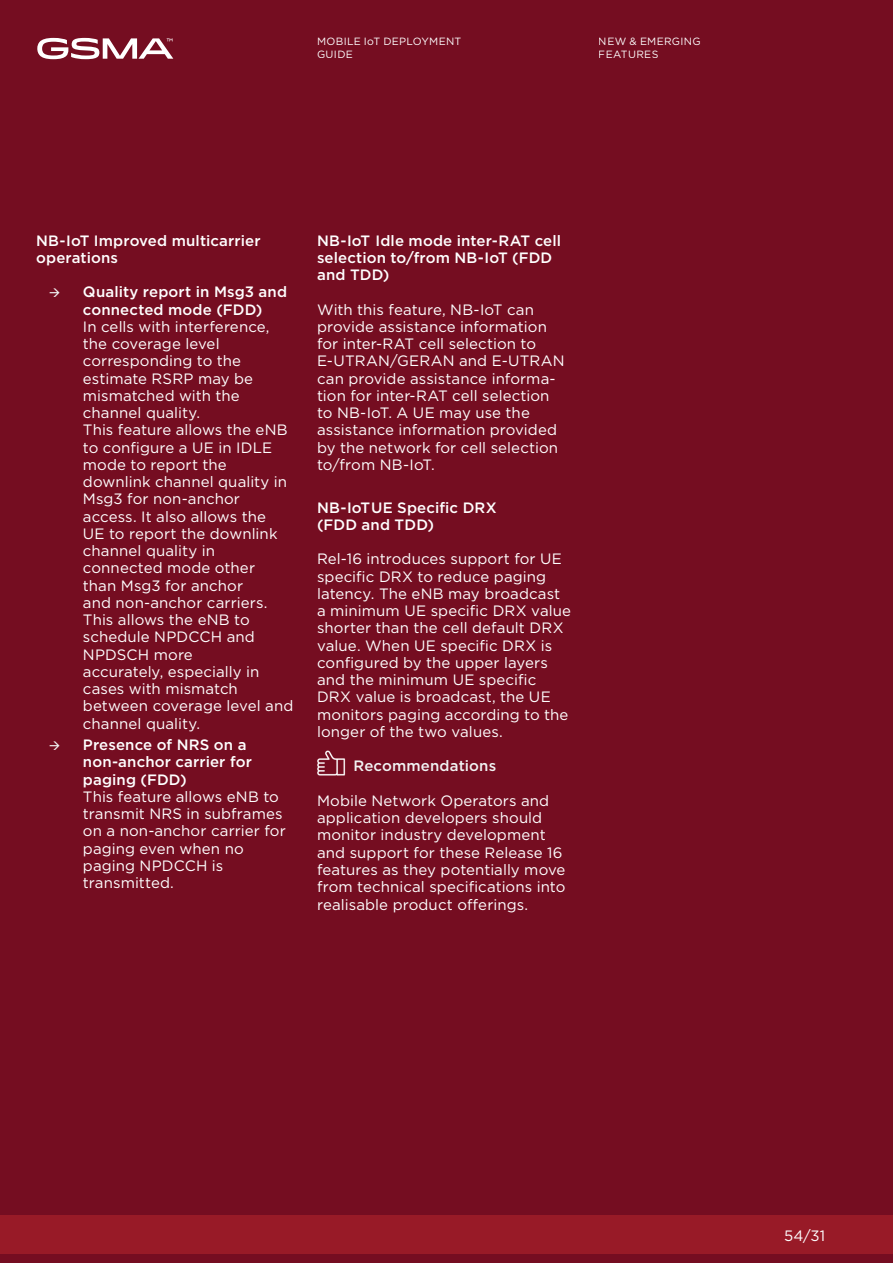
<style>
.page{position:relative;width:893px;height:1263px;background:#fff}
.page>*{position:absolute;margin:0;border:0;box-sizing:border-box;transform-origin:0 0}
.t1{font:15px/17.2px "Gotham";letter-spacing:.005em;color:#fff}
.t2{font:500 15px/17.2px "Gotham";letter-spacing:.01em;color:#fff}
.t3{font:500 15px "Gotham";letter-spacing:.01em;color:#f1f3f3}
.t4{font:10.5px/12.6px "Gotham";letter-spacing:.03em;color:#fff}
</style>
<div class="page">
<div style="left:0;top:0;width:893px;height:1220px;background:#750d21"></div>
<img style="left:317px;top:750px;width:29px;height:26px">
<div style="left:0;top:1215px;width:893px;height:39px;background:#981a27"></div>
<div style="left:0;top:1254px;width:893px;height:9px;background:#750d21"></div>
<svg style="left:37px;top:38px;width:136px;height:21px"></svg>
<p class="t4" style="left:317px;top:35px;width:146px">MOBILE IoT DEPLOYMENT<br>GUIDE</p>
<p class="t4" style="left:599px;top:35px;width:103px">NEW &amp; EMERGING<br>FEATURES</p>
<p class="t2" style="left:36px;top:232px;width:226px">NB-IoT Improved multicarrier operations</p>
<p class="t2" style="left:83px;top:283px;width:206px">Quality report in Msg3 and connected mode (FDD)</p>
<p class="t1" style="left:83px;top:318px;width:212px">In cells with interference, the coverage level corresponding to the estimate RSRP may be mismatched with the channel quality.<br>This feature allows the eNB to configure a UE in IDLE mode to report the downlink channel quality in<br>Msg3 for non-anchor access. It also allows the<br>UE to report the downlink channel quality in connected mode other<br>than Msg3 for anchor<br>and non-anchor carriers.<br>This allows the eNB to schedule NPDCCH and<br>NPDSCH more<br>accurately, especially in cases with mismatch between coverage level and channel quality.</p>
<p class="t2" style="left:83px;top:736px;width:170px">Presence of NRS on a non-anchor carrier for paging (FDD)</p>
<p class="t1" style="left:83px;top:788px;width:204px">This feature allows eNB to transmit NRS in subframes on a non-anchor carrier for paging even when no paging NPDCCH is transmitted.</p>
<p class="t2" style="left:317px;top:232px;width:245px">NB-IoT Idle mode inter-RAT cell selection to/from NB-IoT (FDD and TDD)</p>
<p class="t1" style="left:317px;top:300px;width:249px">With this feature, NB-IoT can provide assistance information for inter-RAT cell selection to<br>E-UTRAN/GERAN and E-UTRAN can provide assistance informa&shy;tion for inter-RAT cell selection to NB-IoT. A UE may use the assistance information provided by the network for cell selection to/from NB-IoT.</p>
<p class="t2" style="left:317px;top:499px;width:181px">NB-IoTUE Specific DRX (FDD and TDD)</p>
<p class="t1" style="left:317px;top:550px;width:256px">Rel-16 introduces support for UE specific DRX to reduce paging latency. The eNB may broadcast a minimum UE specific DRX value shorter than the cell default DRX value. When UE specific DRX is configured by the upper layers and the minimum UE specific<br>DRX value is broadcast, the UE monitors paging according to the longer of the two values.</p>
<p class="t3" style="left:353px;top:756px;width:144px">Recommendations</p>
<p class="t1" style="left:317px;top:792px;width:250px">Mobile Network Operators and application developers should monitor industry development and support for these Release 16 features as they potentially move from technical specifications into realisable product offerings.</p>
<p class="t1" style="left:784px;top:1226px;width:42px">54/31</p>
</div>
